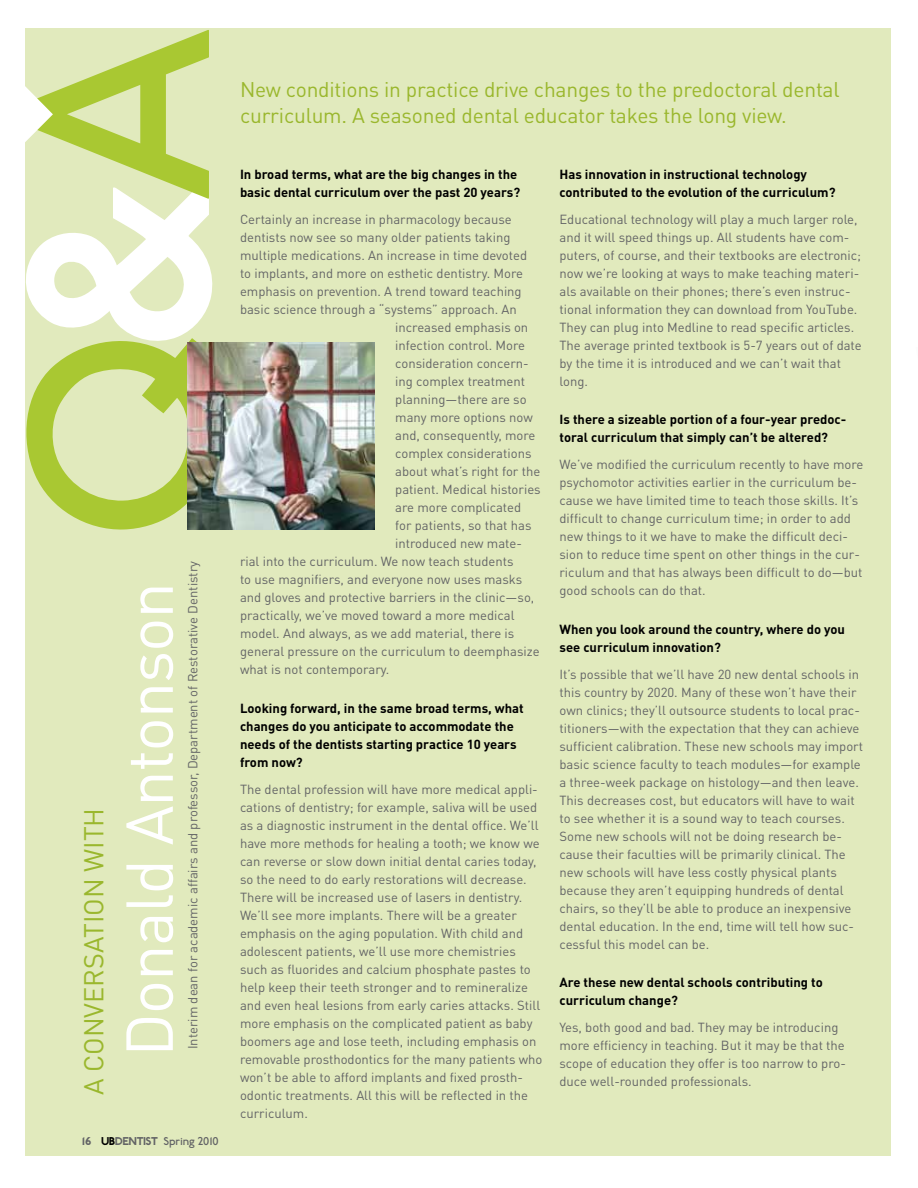
<style>
.page{position:relative;width:918px;height:1188px;background:#fff}
.page>*{position:absolute;margin:0;border:0;box-sizing:border-box;transform-origin:0 0}
.t1{font:272.7px "P22 Johnston Underground";color:#a9c832}
.t2{font:65.25px "DIN Pro";letter-spacing:-.02em;color:#fff}
.t3{font:27px "DIN Pro";color:#9ab72d}
.t4{font:21px/25.5px "DIN Pro";letter-spacing:-.01em;color:#9ab72d}
.t5{font:13.05px/18px "DIN Pro";color:#636466}
.t6{font:700 13.05px/18px "DIN Pro";color:#000}
.t7{font:12px "P22 Johnston Underground";letter-spacing:-.01em;color:#636466}
.s1{color:#fff}
.s2{font-weight:700}
.s3{font-weight:700;color:#000}
</style>
<div class="page">
<div style="left:26px;top:28px;width:865px;height:1128px;background:#e1eabd"></div>
<img style="left:188px;top:342px;width:187px;height:188px">
<svg style="left:25px;top:85px;width:28px;height:58px"></svg>
<h1 class="t1" style="left:-36px;top:540px;width:515px;rotate:-90deg">Q<span class="s1">&amp;</span>A</h1>
<h3 class="t3" style="left:75px;top:1095px;width:283px;rotate:-90deg">A conversation with</h3>
<h2 class="t2" style="left:105px;top:1057px;width:476px;rotate:-90deg">Donald Antonson</h2>
<p class="t5" style="left:183px;top:1049px;width:490px;rotate:-90deg">I nterim dean for academic affairs and professor, Department of Restorative Dentistry</p>
<p class="t7" style="left:82px;top:1134px;width:138px"><span class="s2">16</span> <span class="s3">UB</span><span class="s2">DENTIST</span> Spring 2010</p>
<h3 class="t4" style="left:240px;top:76px;width:601px">New conditions in practice drive changes to the predoctoral dental curriculum. A seasoned dental educator takes the long view.</h3>
<p class="t6" style="left:240px;top:165px;width:282px">In broad terms, what are the big changes in the basic dental curriculum over the past 20 years?</p>
<p class="t5" style="left:240px;top:210px;width:273px">Certainly an increase in pharmacology because</p>
<p class="t5" style="left:240px;top:228px;width:272px">dentists now see so many older patients taking</p>
<p class="t5" style="left:240px;top:246px;width:289px">multiple medications. An increase in time devoted</p>
<p class="t5" style="left:240px;top:264px;width:285px">to implants, and more on esthetic dentistry. More</p>
<p class="t5" style="left:240px;top:282px;width:283px">emphasis on prevention. A trend toward teaching</p>
<p class="t5" style="left:240px;top:300px;width:278px">basic science through a “systems” approach. An</p>
<p class="t5" style="left:395px;top:318px;width:135px">increased emphasis on</p>
<p class="t5" style="left:395px;top:336px;width:131px">infection control. More</p>
<p class="t5" style="left:395px;top:354px;width:135px">consideration concern-</p>
<p class="t5" style="left:395px;top:372px;width:131px">ing complex treatment</p>
<p class="t5" style="left:395px;top:390px;width:133px">planning—there are so</p>
<p class="t5" style="left:395px;top:408px;width:139px">many more options now</p>
<p class="t5" style="left:395px;top:426px;width:142px">and, consequently, more</p>
<p class="t5" style="left:395px;top:444px;width:138px">complex considerations</p>
<p class="t5" style="left:395px;top:462px;width:147px">about what’s right for the</p>
<p class="t5" style="left:395px;top:480px;width:147px">patient. Medical histories</p>
<p class="t5" style="left:395px;top:498px;width:127px">are more complicated</p>
<p class="t5" style="left:395px;top:516px;width:138px">for patients, so that has</p>
<p class="t5" style="left:395px;top:534px;width:128px">introduced new mate-</p>
<p class="t5" style="left:240px;top:552px;width:275px">rial into the curriculum. We now teach students</p>
<p class="t5" style="left:240px;top:570px;width:284px">to use magnifiers, and everyone now uses masks</p>
<p class="t5" style="left:240px;top:588px;width:296px">and gloves and protective barriers in the clinic—so,</p>
<p class="t5" style="left:240px;top:606px;width:276px">practically, we’ve moved toward a more medical</p>
<p class="t5" style="left:240px;top:624px;width:276px">model. And always, as we add material, there is</p>
<p class="t5" style="left:240px;top:642px;width:301px">general pressure on the curriculum to deemphasize</p>
<p class="t5" style="left:240px;top:660px;width:151px">what is not contemporary.</p>
<p class="t6" style="left:240px;top:698px;width:285px">Looking forward, in the same broad terms, what changes do you anticipate to accommodate the needs of the dentists starting practice 10 years from now?</p>
<p class="t5" style="left:240px;top:779px;width:304px">The dental profession will have more medical appli&shy;cations of dentistry; for example, saliva will be used as a diagnostic instrument in the dental office. We’ll have more methods for healing a tooth; we know we can reverse or slow down initial dental caries today, so the need to do early restorations will decrease.<br>There will be increased use of lasers in dentistry.<br>We’ll see more implants. There will be a greater emphasis on the aging population. With child and adolescent patients, we’ll use more chemistries such as fluorides and calcium phosphate pastes to help keep their teeth stronger and to remineralize and even heal lesions from early caries attacks. Still more emphasis on the complicated patient as baby boomers age and lose teeth, including emphasis on removable prosthodontics for the many patients who won’t be able to afford implants and fixed prosth&shy;odontic treatments. All this will be reflected in the curriculum.</p>
<p class="t6" style="left:560px;top:165px;width:278px">Has innovation in instructional technology contributed to the evolution of the curriculum?</p>
<p class="t5" style="left:560px;top:210px;width:304px">Educational technology will play a much larger role, and it will speed things up. All students have com&shy;puters, of course, and their textbooks are electronic; now we’re looking at ways to make teaching materi&shy;als available on their phones; there’s even instruc&shy;tional information they can download from YouTube.<br>They can plug into Medline to read specific articles.<br>The average printed textbook is 5-7 years out of date by the time it is introduced and we can’t wait that long.</p>
<p class="t6" style="left:560px;top:410px;width:288px">Is there a sizeable portion of a four-year predoc&shy;toral curriculum that simply can’t be altered?</p>
<p class="t5" style="left:560px;top:455px;width:305px">We’ve modified the curriculum recently to have more psychomotor activities earlier in the curriculum be&shy;cause we have limited time to teach those skills. It’s difficult to change curriculum time; in order to add new things to it we have to make the difficult deci&shy;sion to reduce time spent on other things in the cur&shy;riculum and that has always been difficult to do—but good schools can do that.</p>
<p class="t6" style="left:560px;top:619px;width:287px">When you look around the country, where do you see curriculum innovation?</p>
<p class="t5" style="left:560px;top:664px;width:305px">It’s possible that we’ll have 20 new dental schools in this country by 2020. Many of these won’t have their own clinics; they’ll outsource students to local prac&shy;titioners—with the expectation that they can achieve sufficient calibration. These new schools may import basic science faculty to teach modules—for example a three-week package on histology—and then leave.<br>This decreases cost, but educators will have to wait to see whether it is a sound way to teach courses.<br>Some new schools will not be doing research be&shy;cause their faculties will be primarily clinical. The new schools will have less costly physical plants because they aren’t equipping hundreds of dental chairs, so they’ll be able to produce an inexpensive dental education. I n the end, time will tell how suc&shy;cessful this model can be.</p>
<p class="t6" style="left:560px;top:973px;width:265px">Are these new dental schools contributing to curriculum change?</p>
<p class="t5" style="left:560px;top:1018px;width:288px">Yes, both good and bad. They may be introducing more efficiency in teaching. But it may be that the scope of education they offer is too narrow to pro&shy;duce well-rounded professionals.</p>
</div>
